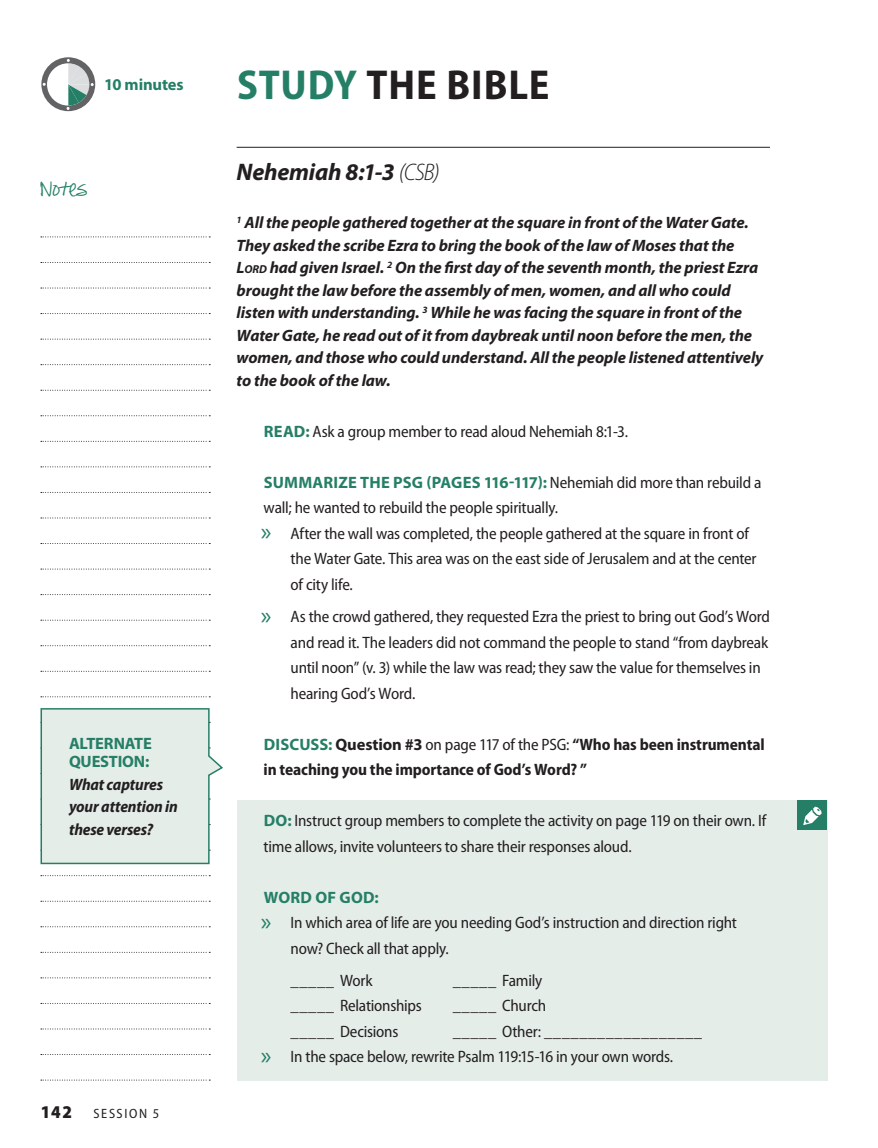
<style>
.page{position:relative;width:878px;height:1148px;background:#fff}
.page>*{position:absolute;margin:0;border:0;box-sizing:border-box;transform-origin:0 0}
.t1{font:700 semi-condensed 42px "Myriad Pro";letter-spacing:.02em;color:#231f20}
.t2{font:italic 700 24px "Myriad Pro";letter-spacing:-.01em;color:#231f20}
.t3{font:900 semi-condensed 18px "Myriad Pro";color:#231f20}
.t4{font:semi-condensed 16.5px/25.5px "Myriad Pro";letter-spacing:-.015em;color:#231f20}
.t5{font:italic 700 16.5px/22.5px "Myriad Pro";letter-spacing:-.005em;color:#231f20}
.t6{font:700 semi-condensed 16.5px/25.5px "Myriad Pro";letter-spacing:-.005em;color:#231f20}
.t7{font:700 16.5px/18px "Myriad Pro";letter-spacing:-.01em;color:#257f66}
.t8{font:italic 700 semi-condensed 16.5px/22.5px "Myriad Pro";letter-spacing:-.01em;color:#231f20}
.t9{font:700 16.5px "Myriad Pro";letter-spacing:.015em;color:#257f66}
.t10{font:15px "Pea Alesa";letter-spacing:-.03em;color:#257f66}
.t11{font:semi-condensed 13.5px "Myriad Pro";letter-spacing:.13em;color:#231f20}
.s1{color:#257f66}
.s2{font-weight:300;font-stretch:semi-condensed}
.s3{font-size:11.55px}
.s4{font-weight:700;font-stretch:normal;color:#257f66}
.s5{font-weight:400;font-stretch:semi-condensed;color:#231f20}
.s6{font-stretch:normal;font-size:25.5px;color:#257f66}
.s7{font-stretch:normal;color:#257f66}
.s8{font-stretch:normal}
.s9{font-weight:400}
</style>
<div class="page">
<svg style="left:41px;top:236px;width:169px;height:1px"></svg>
<svg style="left:41px;top:262px;width:169px;height:1px"></svg>
<svg style="left:41px;top:288px;width:169px;height:1px"></svg>
<svg style="left:41px;top:313px;width:169px;height:1px"></svg>
<svg style="left:41px;top:339px;width:169px;height:1px"></svg>
<svg style="left:41px;top:364px;width:169px;height:1px"></svg>
<svg style="left:41px;top:390px;width:169px;height:1px"></svg>
<svg style="left:41px;top:415px;width:169px;height:1px"></svg>
<svg style="left:41px;top:441px;width:169px;height:1px"></svg>
<svg style="left:41px;top:466px;width:169px;height:1px"></svg>
<svg style="left:41px;top:492px;width:169px;height:1px"></svg>
<svg style="left:41px;top:517px;width:169px;height:1px"></svg>
<svg style="left:41px;top:543px;width:169px;height:1px"></svg>
<svg style="left:41px;top:568px;width:169px;height:1px"></svg>
<svg style="left:41px;top:594px;width:169px;height:1px"></svg>
<svg style="left:41px;top:620px;width:169px;height:1px"></svg>
<svg style="left:41px;top:645px;width:169px;height:1px"></svg>
<svg style="left:41px;top:671px;width:169px;height:1px"></svg>
<svg style="left:41px;top:696px;width:169px;height:1px"></svg>
<svg style="left:41px;top:875px;width:169px;height:1px"></svg>
<svg style="left:41px;top:900px;width:169px;height:1px"></svg>
<svg style="left:41px;top:926px;width:169px;height:1px"></svg>
<svg style="left:41px;top:952px;width:169px;height:1px"></svg>
<svg style="left:41px;top:977px;width:169px;height:1px"></svg>
<svg style="left:41px;top:1003px;width:169px;height:1px"></svg>
<svg style="left:41px;top:1028px;width:169px;height:1px"></svg>
<svg style="left:41px;top:1054px;width:169px;height:1px"></svg>
<svg style="left:41px;top:1079px;width:169px;height:1px"></svg>
<div style="left:237px;top:800px;width:590px;height:280px;background:#e5ede9"></div>
<div style="left:796px;top:800px;width:30px;height:30px;background:#257f66"></div>
<svg style="left:803px;top:806px;width:18px;height:19px"></svg>
<hr style="left:237px;top:147px;width:532px;height:1px;background:#231f20">
<svg style="left:40px;top:708px;width:183px;height:157px;background:#e0eae6"></svg>
<svg style="left:41px;top:57px;width:54px;height:54px"></svg>
<p class="t7" style="left:104px;top:75px;width:81px">10 minutes</p>
<h1 class="t1" style="left:237px;top:58px;width:314px"><span class="s1">STUDY</span> THE BIBLE</h1>
<p class="t10" style="left:40px;top:187px;width:48px">Notes</p>
<p class="t7" style="left:69px;top:734px;width:84px">ALTERNATE<br>QUESTION:</p>
<p class="t8" style="left:69px;top:772px;width:110px">What captures your attention in these verses?</p>
<p class="t3" style="left:40px;top:1100px;width:33px">142</p>
<p class="t11" style="left:93px;top:1105px;width:67px">Sess ion 5</p>
<h2 class="t2" style="left:237px;top:156px;width:205px">Nehemiah 8:1-3 <span class="s2">(CSB)</span></h2>
<p class="t5" style="left:236px;top:211px;width:528px"><sup>1</sup> All the people gathered together at the square in front of the Water Gate.<br>They asked the scribe Ezra to bring the book of the law of Moses that the L<span class="s3">ord</span> had given Israel. <sup>2</sup> On the first day of the seventh month, the priest Ezra brought the law before the assembly of men, women, and all who could listen with understanding. <sup>3</sup> While he was facing the square in front of the Water Gate, he read out of it from daybreak until noon before the men, the women, and those who could understand. All the people listened attentively to the book of the law.</p>
<p class="t4" style="left:264px;top:418px;width:366px"><span class="s4">READ:</span> Ask a group member to read aloud Nehemiah 8:1-3.</p>
<p class="t7" style="left:264px;top:472px;width:499px">SUMMARIZE THE PSG (PAGES 116-117): <span class="s5">Nehemiah did more than rebuild a</span></p>
<p class="t4" style="left:263px;top:495px;width:296px">wall; he wanted to rebuild the people spiritually.</p>
<p class="t4" style="left:261px;top:520px;width:489px"><span class="s6">»</span> After the wall was completed, the people gathered at the square in front of</p>
<p class="t4" style="left:291px;top:545px;width:467px">the Water Gate. This area was on the east side of Jerusalem and at the center</p>
<p class="t4" style="left:291px;top:571px;width:64px">of city life.</p>
<p class="t4" style="left:291px;top:603px;width:481px;text-indent:-30px"><span class="s6">»</span> As the crowd gathered, they requested Ezra the priest to bring out God’s Word and read it. The leaders did not command the people to stand “from daybreak until noon” (v. 3) while the law was read; they saw the value for themselves in hearing God’s Word.</p>
<p class="t6" style="left:264px;top:730px;width:502px"><span class="s7">DISCUSS:</span> <span class="s8">Question #3</span> <span class="s9">on page 117 of the PSG:</span> “Who has been instrumental in teaching you the importance of God’s Word? ”</p>
<p class="t4" style="left:264px;top:807px;width:504px"><span class="s4">DO:</span> Instruct group members to complete the activity on page 119 on their own. If time allows, invite volunteers to share their responses aloud.</p>
<p class="t9" style="left:264px;top:886px;width:117px">WORD OF GOD:</p>
<p class="t4" style="left:261px;top:909px;width:477px"><span class="s6">»</span> In which area of life are you needing God’s instruction and direction right</p>
<p class="t4" style="left:291px;top:935px;width:160px">now? Check all that apply.</p>
<p class="t4" style="left:291px;top:967px;width:83px">_____ Work</p>
<p class="t4" style="left:452px;top:967px;width:91px">_____ Family</p>
<p class="t4" style="left:291px;top:992px;width:133px">_____ Relationships</p>
<p class="t4" style="left:452px;top:992px;width:95px">_____ Church</p>
<p class="t4" style="left:291px;top:1018px;width:109px">_____ Decisions</p>
<p class="t4" style="left:261px;top:1018px;width:443px;text-indent:192px">_____ Other: __________________ <span class="s6">»</span> In the space below, rewrite Psalm 119:15-16 in your own words.</p>
</div>
